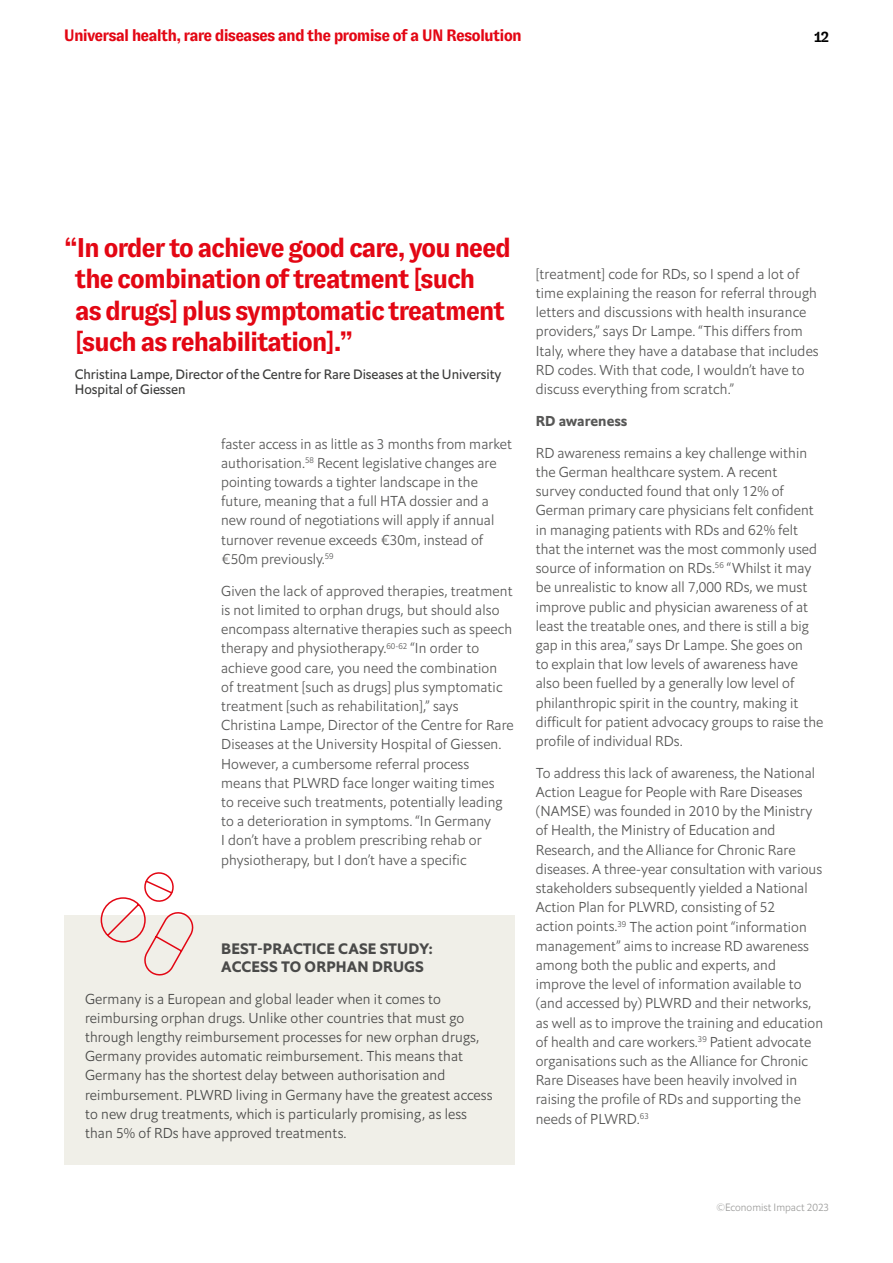
<style>
.page{position:relative;width:893px;height:1263px;background:#fff}
.page>*{position:absolute;margin:0;border:0;box-sizing:border-box;transform-origin:0 0}
.t1{font:700 27px/31.5px "GT Zirkon";letter-spacing:-.05em;color:#e30613}
.t2{font:700 16.5px "GT Zirkon";letter-spacing:-.05em;color:#e30613}
.t3{font:15px/18px "Econ Sans Bol";letter-spacing:.005em;color:#4a4a49}
.t4{font:700 15px "GT Zirkon";color:#000}
.t5{font:14.25px/19.2px "Econ Sans Lig";letter-spacing:.005em;color:#575756}
.t6{font:14.25px/19.2px "Econ Sans Lig";letter-spacing:.01em;color:#4a4a49}
.t7{font:14.25px "Econ Sans Bol";letter-spacing:.005em;color:#575756}
.t8{font:13.5px/15px "Econ Sans Reg";color:#3c3c3b}
.t9{font:10.5px "Econ Sans Lig";color:#9d9d9c}
</style>
<div class="page">
<div style="left:64px;top:915px;width:450px;height:250px;background:#f0efe8"></div>
<svg style="left:100px;top:872px;width:94px;height:104px"></svg>
<p class="t2" style="left:64px;top:27px;width:460px">Universal health, rare diseases and the promise of a UN Resolution</p>
<p class="t4" style="left:814px;top:28px;width:16px">12</p>
<h1 class="t1" style="left:75px;top:232px;width:438px;text-indent:-11px">“In order to achieve good care, you need the combination of treatment [such<br>as drugs] plus symptomatic treatment [such as rehabilitation].”</h1>
<p class="t8" style="left:75px;top:366px;width:428px">Christina Lampe, Director of the Centre for Rare Diseases at the University<br>Hospital of Giessen</p>
<p class="t5" style="left:221px;top:434px;width:292px">faster access in as little as 3 months from market authorisation.<sup>58</sup> Recent legislative changes are pointing towards a tighter landscape in the future, meaning that a full HTA dossier and a new round of negotiations will apply if annual turnover revenue exceeds €30m, instead of €50m previously.<sup>59</sup></p>
<p class="t5" style="left:221px;top:581px;width:294px">Given the lack of approved therapies, treatment is not limited to orphan drugs, but should also encompass alternative therapies such as speech therapy and physiotherapy.<sup>60-62</sup> “In order to achieve good care, you need the combination<br>of treatment [such as drugs] plus symptomatic treatment [such as rehabilitation],” says Christina Lampe, Director of the Centre for Rare Diseases at the University Hospital of Giessen.<br>However, a cumbersome referral process<br>means that PLWRD face longer waiting times<br>to receive such treatments, potentially leading to a deterioration in symptoms. “In Germany<br>I don’t have a problem prescribing rehab or physiotherapy, but I don’t have a specific</p>
<p class="t3" style="left:221px;top:939px;width:213px">BEST-PRACTICE CASE STUDY:<br>ACCESS TO ORPHAN DRUGS</p>
<p class="t6" style="left:85px;top:989px;width:409px">Germany is a European and global leader when it comes to reimbursing orphan drugs. Unlike other countries that must go through lengthy reimbursement processes for new orphan drugs, Germany provides automatic reimbursement. This means that Germany has the shortest delay between authorisation and reimbursement. PLWRD living in Germany have the greatest access to new drug treatments, which is particularly promising, as less than 5% of RDs have approved treatments.</p>
<p class="t5" style="left:536px;top:264px;width:284px">[treatment] code for RDs, so I spend a lot of time explaining the reason for referral through letters and discussions with health insurance providers,” says Dr Lampe. “This differs from Italy, where they have a database that includes RD codes. With that code, I wouldn’t have to discuss everything from scratch.”</p>
<p class="t7" style="left:536px;top:412px;width:93px">RD awareness</p>
<p class="t5" style="left:536px;top:443px;width:289px">RD awareness remains a key challenge within the German healthcare system. A recent<br>survey conducted found that only 12% of German primary care physicians felt confident in managing patients with RDs and 62% felt that the internet was the most commonly used source of information on RDs.<sup>56</sup> “Whilst it may be unrealistic to know all 7,000 RDs, we must improve public and physician awareness of at least the treatable ones, and there is still a big gap in this area,” says Dr Lampe. She goes on<br>to explain that low levels of awareness have also been fuelled by a generally low level of philanthropic spirit in the country, making it difficult for patient advocacy groups to raise the profile of individual RDs.</p>
<p class="t5" style="left:536px;top:763px;width:289px">To address this lack of awareness, the National Action League for People with Rare Diseases (NAMSE) was founded in 2010 by the Ministry of Health, the Ministry of Education and Research, and the Alliance for Chronic Rare diseases. A three-year consultation with various stakeholders subsequently yielded a National Action Plan for PLWRD, consisting of 52<br>action points.<sup>39</sup> The action point “information management” aims to increase RD awareness among both the public and experts, and improve the level of information available to (and accessed by) PLWRD and their networks, as well as to improve the training and education of health and care workers.<sup>39</sup> Patient advocate organisations such as the Alliance for Chronic Rare Diseases have been heavily involved in raising the profile of RDs and supporting the needs of PLWRD.<sup>63</sup></p>
<p class="t9" style="left:716px;top:1201px;width:114px">©Economist Impact 2023</p>
</div>
